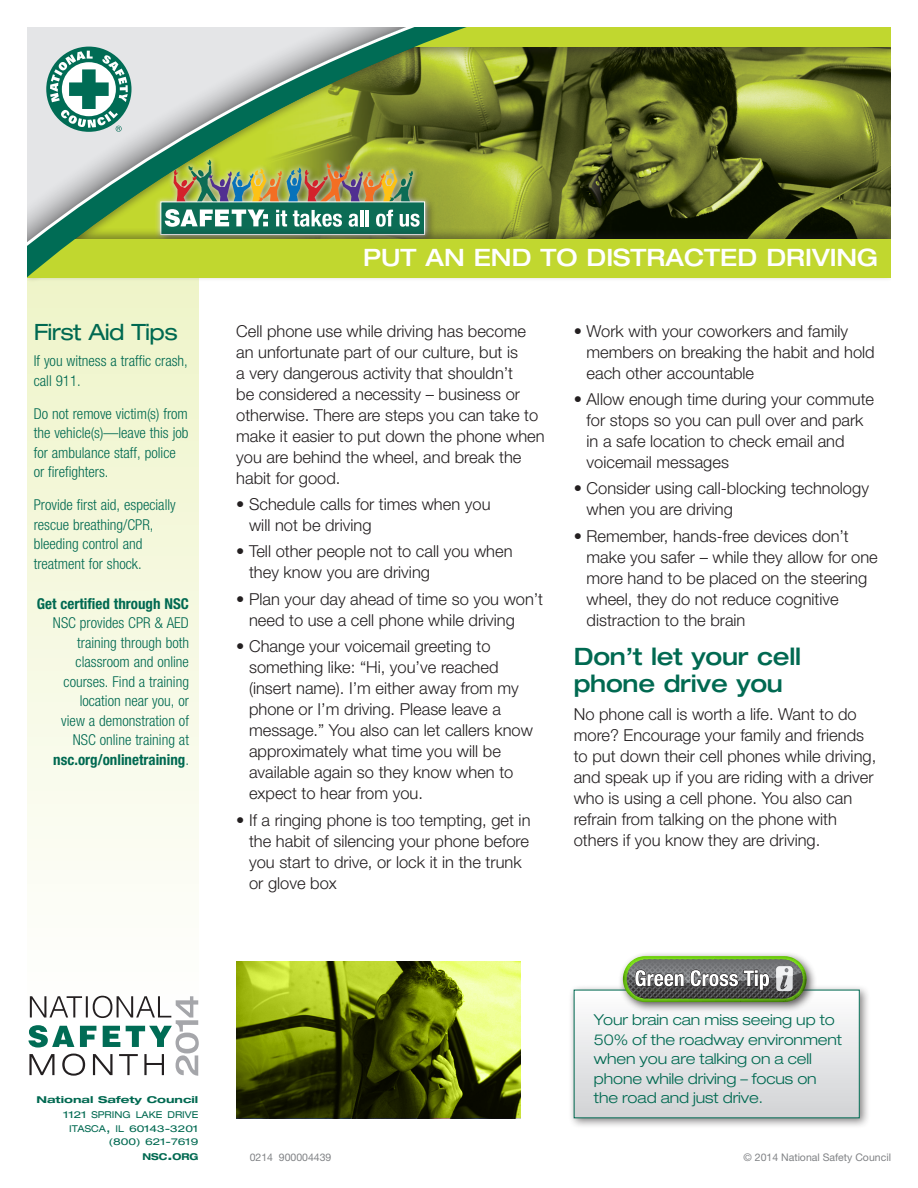
<style>
.page{position:relative;width:918px;height:1188px;background:#fff}
.page>*{position:absolute;margin:0;border:0;box-sizing:border-box;transform-origin:0 0}
.SS_Bhead{font:500 expanded 24px/27px "Helvetica Neue LT Std";letter-spacing:-.01em;color:#006951}
.SS_Ahead{font:500 expanded 24px "Helvetica Neue LT Std";color:#fff}
.SS_Ahead-2{font:expanded 22.5px "Helvetica Neue LT Std";letter-spacing:-.03em;color:#006951}
.Body_1_2011{font:300 16.5px/21px "Helvetica Neue LT Std";color:#231f20}
.SS_Ahead-3{font:300 condensed 15px/19.5px "Helvetica Neue LT Std";color:#006951}
.Head_3_2011{font:300 expanded 15px/19.5px "Helvetica Neue LT Std";letter-spacing:-.005em;color:#006951}
.SS_Ahead-4{font:700 condensed 15px "Helvetica Neue LT Std";color:#006951}
.t1{font:10.5px "Helvetica Neue LT Std";color:#808285}
.t2{font:expanded 9.45px/13.5px "Helvetica Neue LT Std";color:#006951;text-align:right;scale:1.21 1}
.t3{font:700 expanded 9.45px "Helvetica Neue LT Std";color:#006951;scale:1.21 1}
.t4{font:700 expanded 9.45px "Helvetica Neue LT Std";color:#006951}
.s1{font-weight:700}
.s2{font-size:13.5px}
</style>
<div class="page">
<svg style="left:27px;top:284px;width:172px;height:712px"></svg>
<img style="left:568px;top:59px;width:323px;height:168px">
<div style="left:27px;top:27px;width:864px;height:32px;background:#231f20;opacity:.45"></div>
<div style="left:27px;top:27px;width:864px;height:19px;background:#c1d72f"></div>
<div style="left:27px;top:227px;width:864px;height:55px;background:#231f20;opacity:.45"></div>
<div style="left:27px;top:239px;width:864px;height:39px;background:#c1d72f"></div>
<svg style="left:27px;top:27px;width:541px;height:257px"></svg>
<svg style="left:46px;top:47px;width:86px;height:85px"></svg>
<svg style="left:50px;top:51px;width:78px;height:81px"></svg>
<svg style="left:28px;top:996px;width:171px;height:80px"></svg>
<div style="left:568px;top:984px;width:303px;height:145px;background:#231f20;opacity:.55"></div>
<div style="left:574px;top:990px;width:285px;height:128px;background:linear-gradient(to bottom,#fefefe,#d1d2d5)"></div>
<div style="left:618px;top:951px;width:200px;height:62px;background:#231f20;opacity:.75"></div>
<svg style="left:623px;top:956px;width:184px;height:46px;background:#7a886e"></svg>
<svg style="left:236px;top:961px;width:285px;height:157px;background:#6a771e"></svg>
<p class="SS_Ahead-2" style="left:34px;top:318px;width:145px">First Aid Tips</p>
<p class="SS_Ahead-3" style="left:34px;top:351px;width:156px">If you witness a traffic crash, call 911.</p>
<p class="SS_Ahead-3" style="left:34px;top:404px;width:156px">Do not remove victim(s) from the vehicle(s)—leave this job for ambulance staff, police or firefighters.</p>
<p class="SS_Ahead-3" style="left:34px;top:495px;width:144px">Provide first aid, especially rescue breathing/CPR, bleeding control and treatment for shock.</p>
<p class="SS_Ahead-4" style="left:37px;top:594px;width:154px">Get certified through NSC</p>
<p class="SS_Ahead-3" style="left:53px;top:613px;width:138px;text-align:right">NSC provides CPR &amp; AED training through both classroom and online courses. Find a training location near you, or view a demonstration of<br>NSC online training at <span class="s1">nsc.org/onlinetraining</span>.</p>
<p class="SS_Ahead" style="left:363px;top:243px;width:517px">PUT AN END TO DISTRACTED DRIVING</p>
<p class="Body_1_2011" style="left:236px;top:320px;width:310px">Cell phone use while driving has become an unfortunate part of our culture, but is<br>a very dangerous activity that shouldn’t<br>be considered a necessity – business or otherwise. There are steps you can take to make it easier to put down the phone when you are behind the wheel, and break the habit for good.</p>
<p class="Body_1_2011" style="left:249px;top:493px;width:243px;text-indent:-13px">• Schedule calls for times when you will not be driving</p>
<p class="Body_1_2011" style="left:249px;top:541px;width:265px;text-indent:-13px">• Tell other people not to call you when they know you are driving</p>
<p class="Body_1_2011" style="left:249px;top:588px;width:296px;text-indent:-13px">• Plan your day ahead of time so you won’t need to use a cell phone while driving</p>
<p class="Body_1_2011" style="left:249px;top:636px;width:285px;text-indent:-13px">• Change your voicemail greeting to something like: “Hi, you’ve reached (insert name). I’m either away from my phone or I’m driving. Please leave a message.” You also can let callers know approximately what time you will be available again so they know when to expect to hear from you.</p>
<p class="Body_1_2011" style="left:249px;top:809px;width:283px;text-indent:-13px">• If a ringing phone is too tempting, get in the habit of silencing your phone before you start to drive, or lock it in the trunk or glove box</p>
<p class="Body_1_2011" style="left:587px;top:320px;width:290px;text-indent:-13px">• Work with your coworkers and family members on breaking the habit and hold each other accountable</p>
<p class="Body_1_2011" style="left:587px;top:388px;width:289px;text-indent:-13px">• Allow enough time during your commute for stops so you can pull over and park in a safe location to check email and voicemail messages</p>
<p class="Body_1_2011" style="left:587px;top:478px;width:284px;text-indent:-13px">• Consider using call-blocking technology when you are driving</p>
<p class="Body_1_2011" style="left:587px;top:525px;width:293px;text-indent:-13px">• Remember, hands-free devices don’t make you safer – while they allow for one more hand to be placed on the steering wheel, they do not reduce cognitive distraction to the brain</p>
<p class="SS_Bhead" style="left:574px;top:642px;width:229px">Don’t let your cell phone drive you</p>
<p class="Body_1_2011" style="left:574px;top:703px;width:304px">No phone call is worth a life. Want to do more? Encourage your family and friends to put down their cell phones while driving, and speak up if you are riding with a driver who is using a cell phone. You also can refrain from talking on the phone with others if you know they are driving.</p>
<p class="t3" style="left:36px;top:1094px;width:135px">National Safety Council</p>
<p class="t2" style="left:64px;top:1108px;width:113px">1121 SPRING LAKE DRIVE<br>ITASCA<span class="s2">,</span> IL 60143-3201 (800) 621-7619</p>
<p class="t4" style="left:142px;top:1151px;width:57px">NSC<span class="s2">.</span>ORG</p>
<p class="t1" style="left:250px;top:1151px;width:83px">0214 900004439</p>
<p class="Head_3_2011" style="left:594px;top:1010px;width:250px">Your brain can miss seeing up to<br>50% of the roadway environment when you are talking on a cell phone while driving – focus on the road and just drive.</p>
<p class="t1" style="left:744px;top:1151px;width:149px">© 2014 National Safety Council</p>
</div>
